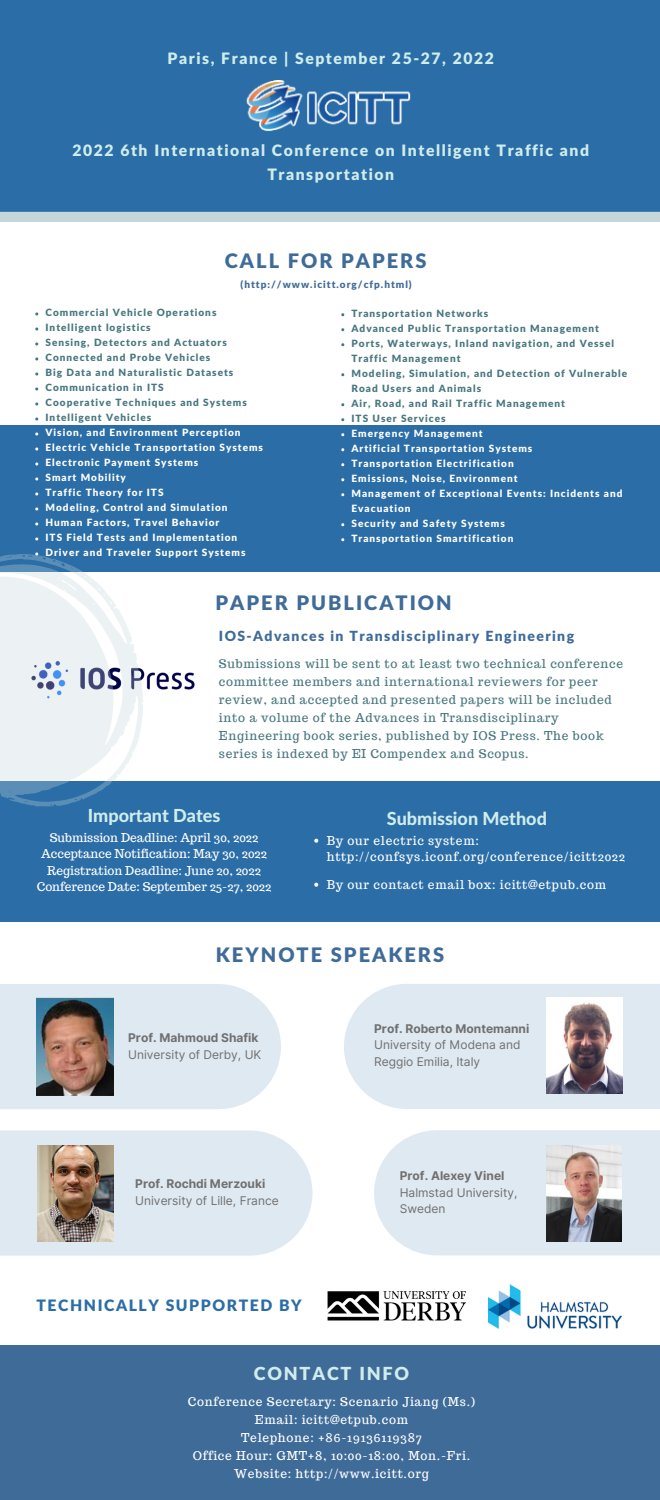
<style>
.page{position:relative;width:660px;height:1500px;background:#fff}
.page>*{position:absolute;margin:0;border:0;box-sizing:border-box;transform-origin:0 0}
.t1{font:900 20px "Lato Latin";letter-spacing:.1em;color:#3f6b99}
.t2{font:800 18px "Lato Latin";color:#d0eded}
.t3{font:900 18px "Lato Latin";letter-spacing:.1em;color:#d0eded}
.t4{font:900 15.7px/24px "Lato Latin";letter-spacing:.1em;color:#d0eded;text-align:center}
.t5{font:900 15.7px "Lato Latin";letter-spacing:.1em;color:#2b6da7}
.t6{font:900 14px "Lato Latin";letter-spacing:.1em;color:#3f6b99}
.t7{font:12px/18px "Trocchi";letter-spacing:.06em;color:#48777e}
.t8{font:12px/16.7px "Trocchi";letter-spacing:.06em;color:#fff}
.t9{font:12px "Trocchi";color:#fff}
.t10{font:12px/16.5px "Inter";color:#707070}
.t11{font:700 12px "Inter";color:#707070}
.t12{font:900 10px/15px "Lato Latin";letter-spacing:.1em;color:#fff}
.t13{font:900 10px/15px "Lato Latin";letter-spacing:.1em;color:#48777e}
.t14{font:900 10px "Lato Latin";letter-spacing:.1em;color:#3f6b99}
</style>
<div class="page">
<div style="left:0;top:0;width:660px;height:222px;background:#2b6da7"></div>
<div style="left:0;top:1345px;width:660px;height:155px;background:#3f6b99"></div>
<div style="left:0;top:782px;width:660px;height:140px;background:#2b6da7"></div>
<div style="left:0;top:426px;width:660px;height:146px;background:#2b6da7"></div>
<img style="left:327px;top:1291px;width:139px;height:30px">
<img style="left:489px;top:1284px;width:132px;height:44px">
<img style="left:243px;top:81px;width:170px;height:51px">
<img style="left:144px;top:672px;width:51px;height:18px">
<svg style="left:0;top:984px;width:281px;height:125px;background:#dfe9f0"></svg>
<img style="left:37px;top:998px;width:76px;height:97px">
<div style="left:344px;top:984px;width:316px;height:125px;background:#dfe9f1"></div>
<img style="left:546px;top:998px;width:77px;height:96px">
<svg style="left:0;top:1130px;width:312px;height:126px;background:#e0e9f1"></svg>
<img style="left:38px;top:1145px;width:75px;height:96px">
<div style="left:374px;top:1130px;width:286px;height:125px;background:#dfe9f1"></div>
<img style="left:546px;top:1145px;width:76px;height:96px">
<svg style="left:314px;top:839px;width:4px;height:4px"></svg>
<svg style="left:314px;top:883px;width:4px;height:4px"></svg>
<svg style="left:0;top:552px;width:144px;height:254px"></svg>
<p class="t4" style="left:168px;top:47px;width:328px">Paris, France | September 25-27, 2022</p>
<p class="t4" style="left:72px;top:140px;width:518px">2022 6th International Conference on Intelligent Traffic and<br>Transportation</p>
<p class="t1" style="left:225px;top:252px;width:203px">CALL FOR PAPERS</p>
<p class="t14" style="left:241px;top:280px;width:173px">(http://www.icitt.org/cfp.html)</p>
<p class="t13" style="left:46px;top:306px;width:172px">Commercial Vehicle Operations</p>
<p class="t13" style="left:46px;top:321px;width:107px">Intelligent logistics</p>
<p class="t13" style="left:46px;top:336px;width:183px">Sensing, Detectors and Actuators</p>
<p class="t13" style="left:46px;top:351px;width:166px">Connected and Probe Vehicles</p>
<p class="t13" style="left:46px;top:366px;width:189px">Big Data and Naturalistic Datasets</p>
<p class="t13" style="left:46px;top:381px;width:120px">Communication in ITS</p>
<p class="t13" style="left:46px;top:396px;width:203px">Cooperative Techniques and Systems</p>
<p class="t13" style="left:46px;top:411px;width:107px">Intelligent Vehicles</p>
<p class="t12" style="left:46px;top:426px;width:197px">Vision, and Environment Perception</p>
<p class="t12" style="left:46px;top:441px;width:219px">Electric Vehicle Transportation Systems</p>
<p class="t12" style="left:46px;top:456px;width:154px">Electronic Payment Systems</p>
<p class="t12" style="left:46px;top:471px;width:82px">Smart Mobility</p>
<p class="t12" style="left:46px;top:486px;width:120px">Traffic Theory for ITS</p>
<p class="t12" style="left:46px;top:501px;width:184px">Modeling, Control and Simulation</p>
<p class="t12" style="left:46px;top:516px;width:175px">Human Factors, Travel Behavior</p>
<p class="t12" style="left:46px;top:531px;width:193px">ITS Field Tests and Implementation</p>
<p class="t12" style="left:46px;top:546px;width:201px">Driver and Traveler Support Systems</p>
<p class="t13" style="left:352px;top:306px;width:138px">Transportation Networks</p>
<p class="t13" style="left:352px;top:321px;width:249px">Advanced Public Transportation Management</p>
<p class="t13" style="left:352px;top:336px;width:264px">Ports, Waterways, Inland navigation, and Vessel<br>Traffic Management</p>
<p class="t13" style="left:352px;top:366px;width:277px">Modeling, Simulation, and Detection of Vulnerable<br>Road Users and Animals</p>
<p class="t13" style="left:352px;top:396px;width:215px">Air, Road, and Rail Traffic Management</p>
<p class="t13" style="left:352px;top:411px;width:95px">ITS User Services</p>
<p class="t12" style="left:352px;top:426px;width:133px">Emergency Management</p>
<p class="t12" style="left:352px;top:441px;width:182px">Artificial Transportation Systems</p>
<p class="t12" style="left:352px;top:456px;width:164px">Transportation Electrification</p>
<p class="t12" style="left:352px;top:471px;width:168px">Emissions, Noise, Environment</p>
<p class="t12" style="left:352px;top:486px;width:272px">Management of Exceptional Events: Incidents and<br>Evacuation</p>
<p class="t12" style="left:352px;top:516px;width:155px">Security and Safety Systems</p>
<p class="t12" style="left:352px;top:531px;width:163px">Transportation Smartification</p>
<p class="t1" style="left:216px;top:594px;width:238px">PAPER PUBLICATION</p>
<p class="t6" style="left:219px;top:630px;width:357px">IOS-Advances in Transdisciplinary Engineering</p>
<p class="t7" style="left:219px;top:654px;width:406px">Submissions will be sent to at least two technical conference committee members and international reviewers for peer review, and accepted and presented papers will be included into a volume of the Advances in Transdisciplinary Engineering book series, published by IOS Press. The book series is indexed by EI Compendex and Scopus.</p>
<p class="t2" style="left:88px;top:808px;width:134px">Important Dates</p>
<p class="t9" style="left:50px;top:830px;width:210px">Submission Deadline: April 30, 2022</p>
<p class="t9" style="left:41px;top:846px;width:227px">Acceptance Notification: May 30, 2022</p>
<p class="t9" style="left:47px;top:863px;width:215px">Registration Deadline: June 20, 2022</p>
<p class="t9" style="left:37px;top:879px;width:236px">Conference Date: September 25-27, 2022</p>
<p class="t2" style="left:387px;top:811px;width:162px">Submission Method</p>
<p class="t8" style="left:327px;top:832px;width:300px">By our electric system: http://confsys.iconf.org/conference/icitt2022</p>
<p class="t8" style="left:327px;top:876px;width:281px">By our contact email box: icitt@etpub.com</p>
<p class="t1" style="left:216px;top:946px;width:230px">KEYNOTE SPEAKERS</p>
<p class="t11" style="left:128px;top:1031px;width:132px">Prof. Mahmoud Shafik</p>
<p class="t10" style="left:128px;top:1046px;width:135px">University of Derby, UK</p>
<p class="t11" style="left:135px;top:1177px;width:132px">Prof. Rochdi Merzouki</p>
<p class="t10" style="left:135px;top:1192px;width:145px">University of Lille, France</p>
<p class="t5" style="left:37px;top:1298px;width:267px">TECHNICALLY SUPPORTED BY</p>
<p class="t11" style="left:374px;top:1021px;width:157px">Prof. Roberto Montemanni</p>
<p class="t10" style="left:374px;top:1037px;width:148px">University of Modena and<br>Reggio Emilia, Italy</p>
<p class="t11" style="left:400px;top:1169px;width:106px">Prof. Alexey Vinel</p>
<p class="t10" style="left:400px;top:1184px;width:119px">Halmstad University,<br>Sweden</p>
<p class="t3" style="left:254px;top:1365px;width:157px">CONTACT INFO</p>
<p class="t8" style="left:188px;top:1393px;width:289px">Conference Secretary: Scenario Jiang (Ms.)</p>
<p class="t8" style="left:255px;top:1411px;width:155px">Email: icitt@etpub.com</p>
<p class="t8" style="left:241px;top:1429px;width:182px">Telephone: +86-19136119387</p>
<p class="t8" style="left:193px;top:1447px;width:279px">Office Hour: GMT+8, 10:00-18:00, Mon.-Fri.</p>
<p class="t8" style="left:234px;top:1465px;width:196px">Website: http://www.icitt.org</p>
</div>
